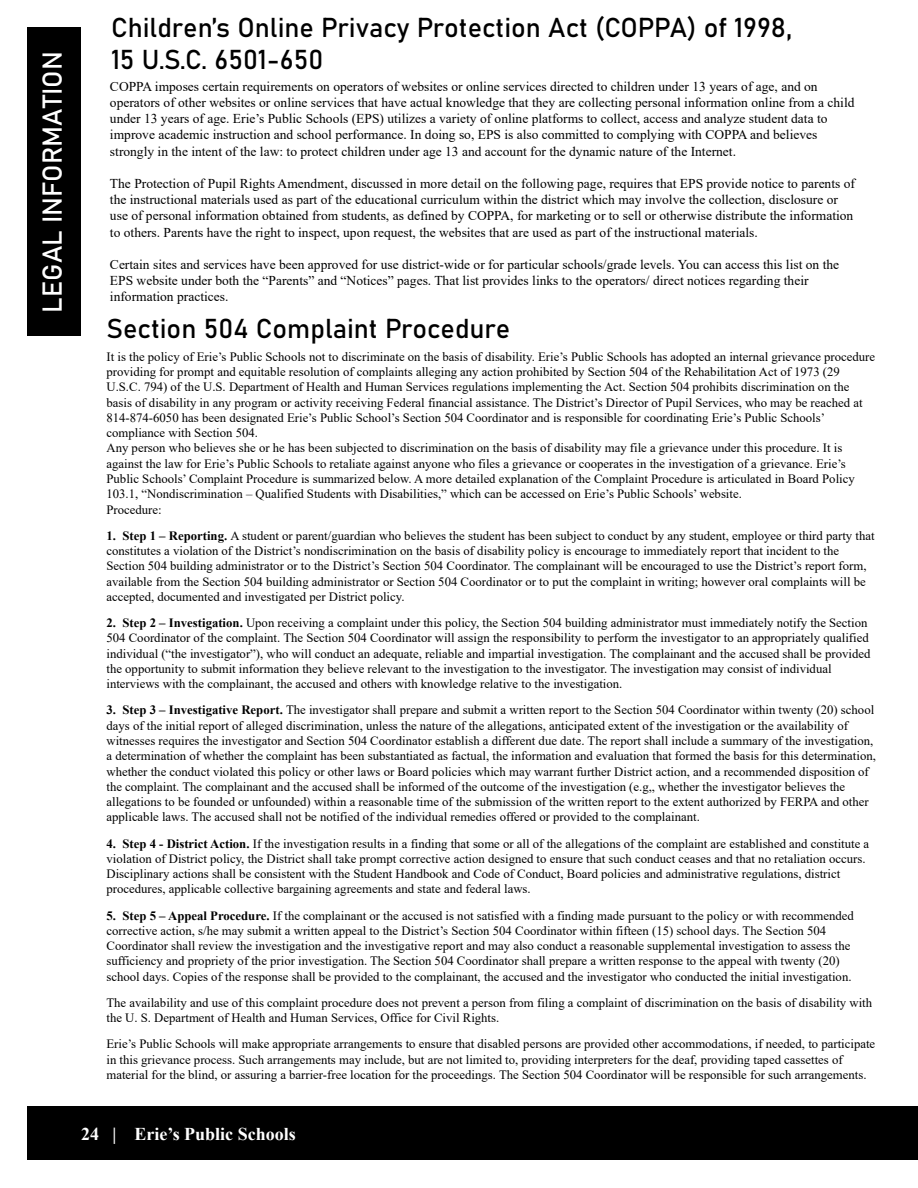
<style>
.page{position:relative;width:918px;height:1188px;background:#fff}
.page>*{position:absolute;margin:0;border:0;box-sizing:border-box;transform-origin:0 0}
.t1{font:27px/32.4px "Bahnschrift";color:#000}
.t2{font:27px "Bahnschrift";color:#fff}
.t3{font:700 18px "Times New Roman";color:#fff}
.t4{font:13.5px/16.2px "Times New Roman";color:#000}
.t5{font:12.75px/15.3px "Times New Roman";color:#000}
.s1{font-weight:700}
</style>
<div class="page">
<div style="left:27px;top:27px;width:54px;height:309px;background:#000"></div>
<div style="left:27px;top:1106px;width:891px;height:54px;background:#000"></div>
<h1 class="t2" style="left:32px;top:313px;width:262px;rotate:-90deg">LEGAL INFORMATION</h1>
<h1 class="t1" style="left:111px;top:9px;width:683px">Children’s Online Privacy Protection Act (COPPA) of 1998,<br>15 U.S.C. 6501-650</h1>
<p class="t4" style="left:110px;top:78px;width:746px">COPPA imposes certain requirements on operators of websites or online services directed to children under 13 years of age, and on operators of other websites or online services that have actual knowledge that they are collecting personal information online from a child under 13 years of age. Erie’s Public Schools (EPS) utilizes a variety of online platforms to collect, access and analyze student data to improve academic instruction and school performance. In doing so, EPS is also committed to complying with COPPA and believes strongly in the intent of the law: to protect children under age 13 and account for the dynamic nature of the Internet.</p>
<p class="t4" style="left:110px;top:175px;width:747px">The Protection of Pupil Rights Amendment, discussed in more detail on the following page, requires that EPS provide notice to parents of the instructional materials used as part of the educational curriculum within the district which may involve the collection, disclosure or use of personal information obtained from students, as defined by COPPA, for marketing or to sell or otherwise distribute the information to others. Parents have the right to inspect, upon request, the websites that are used as part of the instructional materials.</p>
<p class="t4" style="left:110px;top:256px;width:731px">Certain sites and services have been approved for use district-wide or for particular schools/grade levels. You can access this list on the<br>EPS website under both the “Parents” and “Notices” pages. That list provides links to the operators/ direct notices regarding their information practices.</p>
<h1 class="t1" style="left:106px;top:311px;width:405px">Section 504 Complaint Procedure</h1>
<p class="t5" style="left:106px;top:348px;width:770px">It is the policy of Erie’s Public Schools not to discriminate on the basis of disability. Erie’s Public Schools has adopted an internal grievance procedure providing for prompt and equitable resolution of complaints alleging any action prohibited by Section 504 of the Rehabilitation Act of 1973 (29<br>U.S.C. 794) of the U.S. Department of Health and Human Services regulations implementing the Act. Section 504 prohibits discrimination on the basis of disability in any program or activity receiving Federal financial assistance. The District’s Director of Pupil Services, who may be reached at 814-874-6050 has been designated Erie’s Public School’s Section 504 Coordinator and is responsible for coordinating Erie’s Public Schools’ compliance with Section 504.<br>Any person who believes she or he has been subjected to discrimination on the basis of disability may file a grievance under this procedure. It is against the law for Erie’s Public Schools to retaliate against anyone who files a grievance or cooperates in the investigation of a grievance. Erie’s Public Schools’ Complaint Procedure is summarized below. A more detailed explanation of the Complaint Procedure is articulated in Board Policy 103.1, “Nondiscrimination – Qualified Students with Disabilities,” which can be accessed on Erie’s Public Schools’ website.<br>Procedure:</p>
<p class="t5" style="left:106px;top:527px;width:770px"><span class="s1">1. Step 1 – Reporting.</span> A student or parent/guardian who believes the student has been subject to conduct by any student, employee or third party that constitutes a violation of the District’s nondiscrimination on the basis of disability policy is encourage to immediately report that incident to the Section 504 building administrator or to the District’s Section 504 Coordinator. The complainant will be encouraged to use the District’s report form, available from the Section 504 building administrator or Section 504 Coordinator or to put the complaint in writing; however oral complaints will be accepted, documented and investigated per District policy.</p>
<p class="t5" style="left:106px;top:615px;width:765px"><span class="s1">2. Step 2 – Investigation.</span> Upon receiving a complaint under this policy, the Section 504 building administrator must immediately notify the Section 504 Coordinator of the complaint. The Section 504 Coordinator will assign the responsibility to perform the investigator to an appropriately qualified individual (“the investigator”), who will conduct an adequate, reliable and impartial investigation. The complainant and the accused shall be provided the opportunity to submit information they believe relevant to the investigation to the investigator. The investigation may consist of individual interviews with the complainant, the accused and others with knowledge relative to the investigation.</p>
<p class="t5" style="left:106px;top:702px;width:771px"><span class="s1">3. Step 3 – Investigative Report.</span> The investigator shall prepare and submit a written report to the Section 504 Coordinator within twenty (20) school days of the initial report of alleged discrimination, unless the nature of the allegations, anticipated extent of the investigation or the availability of witnesses requires the investigator and Section 504 Coordinator establish a different due date. The report shall include a summary of the investigation, a determination of whether the complaint has been substantiated as factual, the information and evaluation that formed the basis for this determination, whether the conduct violated this policy or other laws or Board policies which may warrant further District action, and a recommended disposition of the complaint. The complainant and the accused shall be informed of the outcome of the investigation (e.g,, whether the investigator believes the allegations to be founded or unfounded) within a reasonable time of the submission of the written report to the extent authorized by FERPA and other applicable laws. The accused shall not be notified of the individual remedies offered or provided to the complainant.</p>
<p class="t5" style="left:106px;top:835px;width:764px"><span class="s1">4. Step 4 - District Action.</span> If the investigation results in a finding that some or all of the allegations of the complaint are established and constitute a violation of District policy, the District shall take prompt corrective action designed to ensure that such conduct ceases and that no retaliation occurs.<br>Disciplinary actions shall be consistent with the Student Handbook and Code of Conduct, Board policies and administrative regulations, district procedures, applicable collective bargaining agreements and state and federal laws.</p>
<p class="t5" style="left:106px;top:907px;width:749px"><span class="s1">5. Step 5 – Appeal Procedure.</span> If the complainant or the accused is not satisfied with a finding made pursuant to the policy or with recommended corrective action, s/he may submit a written appeal to the District’s Section 504 Coordinator within fifteen (15) school days. The Section 504<br>Coordinator shall review the investigation and the investigative report and may also conduct a reasonable supplemental investigation to assess the sufficiency and propriety of the prior investigation. The Section 504 Coordinator shall prepare a written response to the appeal with twenty (20) school days. Copies of the response shall be provided to the complainant, the accused and the investigator who conducted the initial investigation.</p>
<p class="t5" style="left:106px;top:995px;width:767px">The availability and use of this complaint procedure does not prevent a person from filing a complaint of discrimination on the basis of disability with the U. S. Department of Health and Human Services, Office for Civil Rights.</p>
<p class="t5" style="left:106px;top:1036px;width:770px">Erie’s Public Schools will make appropriate arrangements to ensure that disabled persons are provided other accommodations, if needed, to participate in this grievance process. Such arrangements may include, but are not limited to, providing interpreters for the deaf, providing taped cassettes of material for the blind, or assuring a barrier-free location for the proceedings. The Section 504 Coordinator will be responsible for such arrangements.</p>
<h2 class="t3" style="left:81px;top:1121px;width:216px">24 | Erie’s Public Schools</h2>
</div>
